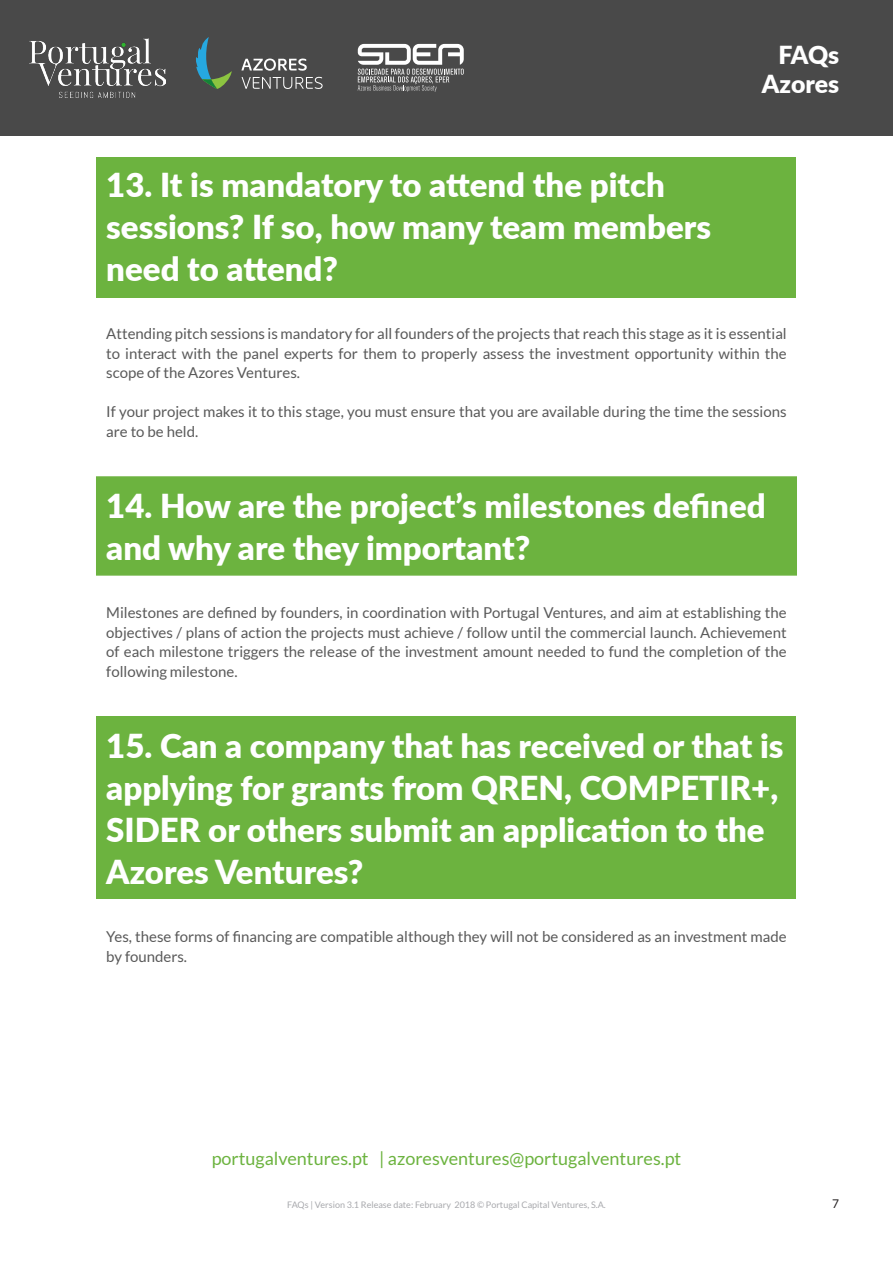
<style>
.page{position:relative;width:893px;height:1263px;background:#fff}
.page>*{position:absolute;margin:0;border:0;box-sizing:border-box;transform-origin:0 0}
.titulos_PV{font:900 33px/42px "Lato";color:#fff}
.t1{font:900 24.9px/29.8px "Lato";letter-spacing:-.01em;color:#fff;text-align:right}
.t2{font:18px "Lato";color:#6cb33f}
.texto_PV{font:15px/19.5px "Lato";color:#595959;text-align:justify}
.t3{font:12px "Lato";color:#231f20}
.t4{font:9px "Lato";color:#a8a9ad}
</style>
<div class="page">
<div style="left:1px;top:1px;width:892px;height:135px;background:#494949"></div>
<img style="left:29px;top:39px;width:136px;height:58px">
<svg style="left:241px;top:59px;width:66px;height:12px"></svg>
<svg style="left:242px;top:77px;width:81px;height:12px"></svg>
<svg style="left:196px;top:37px;width:36px;height:52px"></svg>
<svg style="left:358px;top:44px;width:106px;height:48px"></svg>
<div style="left:97px;top:157px;width:699px;height:141px;background:#6cb33f"></div>
<div style="left:96px;top:476px;width:701px;height:100px;background:#6cb33f;border:2px solid #6cb33f"></div>
<div style="left:97px;top:717px;width:699px;height:182px;background:#6cb33f"></div>
<p class="titulos_PV" style="left:106px;top:162px;width:606px">13. It is mandatory to attend the pitch sessions? If so, how many team members need to attend?</p>
<h2 class="t1" style="left:762px;top:38px;width:79px">FAQs<br>Azores</h2>
<p class="texto_PV" style="left:106px;top:324px;width:682px">Attending pitch sessions is mandatory for all founders of the projects that reach this stage as it is essential to interact with the panel experts for them to properly assess the investment opportunity within the scope of the Azores Ventures.</p>
<p class="texto_PV" style="left:106px;top:402px;width:682px">If your project makes it to this stage, you must ensure that you are available during the time the sessions are to be held.</p>
<p class="titulos_PV" style="left:106px;top:483px;width:661px">14. How are the project’s milestones defined and why are they important?</p>
<p class="texto_PV" style="left:106px;top:603px;width:682px">Milestones are defined by founders, in coordination with Portugal Ventures, and aim at establishing the objectives / plans of action the projects must achieve / follow until the commercial launch. Achievement of each milestone triggers the release of the investment amount needed to fund the completion of the following milestone.</p>
<p class="titulos_PV" style="left:106px;top:723px;width:679px">15. Can a company that has received or that is applying for grants from QREN, COMPETIR+, SIDER or others submit an application to the Azores Ventures?</p>
<p class="texto_PV" style="left:106px;top:927px;width:682px">Yes, these forms of financing are compatible although they will not be considered as an investment made by founders.</p>
<p class="t2" style="left:212px;top:1148px;width:471px">portugalventures.pt | azoresventures@portugalventures.pt</p>
<p class="t4" style="left:287px;top:1200px;width:320px">FAQs | Version 3.1 Release date: February 2018 © Portugal Capital Ventures, S.A.</p>
<p class="t3" style="left:832px;top:1197px;width:8px">7</p>
</div>
